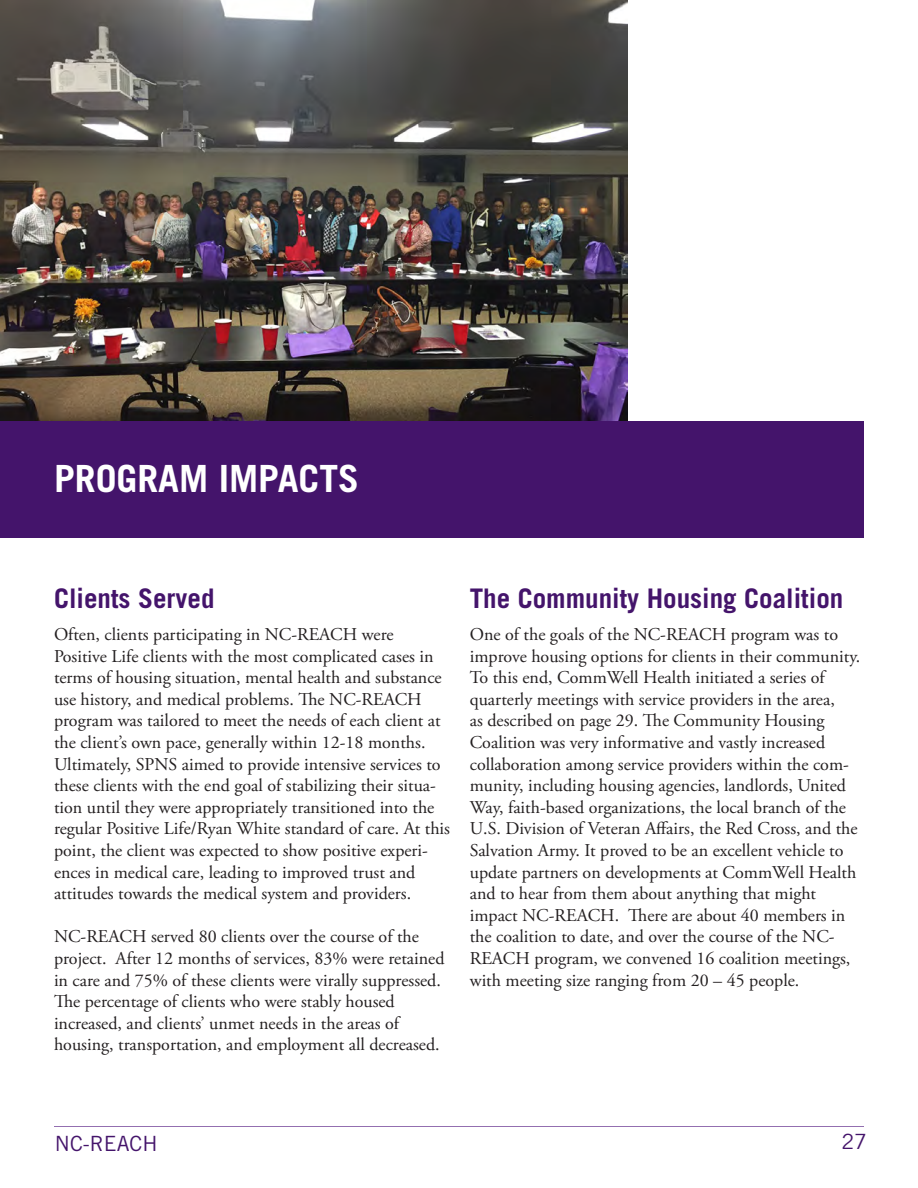
<style>
.page{position:relative;width:918px;height:1188px;background:#fff}
.page>*{position:absolute;margin:0;border:0;box-sizing:border-box;transform-origin:0 0}
.Heading1{font:700 37.5px "Trade Gothic LT Std";color:#fff}
.Heading2{font:700 27px "Trade Gothic LT Std";color:#44146b}
.t1{font:21px "Trade Gothic LT Std";color:#44146b}
.body_text{font:18px/21.6px "Adobe Garamond Pro";color:#231f20}
</style>
<div class="page">
<hr style="left:54px;top:1126px;width:810px;height:1px;background:#936fb0">
<img style="left:0;top:0;width:627px;height:421px">
<div style="left:0;top:421px;width:864px;height:117px;background:#44146b"></div>
<p class="Heading1" style="left:54px;top:456px;width:307px">PROGRAM IMPACTS</p>
<p class="Heading2" style="left:54px;top:581px;width:162px">Clients Served</p>
<p class="body_text" style="left:54px;top:624px;width:398px">Often, clients participating in NC-REACH were Positive Life clients with the most complicated cases in terms of housing situation, mental health and substance use history, and medical problems. The NC-REACH program was tailored to meet the needs of each client at the client’s own pace, generally within 12-18 months.<br>Ultimately, SPNS aimed to provide intensive services to these clients with the end goal of stabilizing their situa&shy;tion until they were appropriately transitioned into the regular Positive Life/Ryan White standard of care. At this point, the client was expected to show positive experi&shy;ences in medical care, leading to improved trust and attitudes towards the medical system and providers.</p>
<p class="body_text" style="left:54px;top:927px;width:392px">NC-REACH served 80 clients over the course of the project. After 12 months of services, 83% were retained in care and 75% of these clients were virally suppressed.<br>The percentage of clients who were stably housed increased, and clients’ unmet needs in the areas of housing, transportation, and employment all decreased.</p>
<p class="Heading2" style="left:470px;top:581px;width:375px">The Community Housing Coalition</p>
<p class="body_text" style="left:470px;top:624px;width:392px">One of the goals of the NC-REACH program was to improve housing options for clients in their community.<br>To this end, CommWell Health initiated a series of quarterly meetings with service providers in the area,<br>as described on page 29. The Community Housing Coalition was very informative and vastly increased collaboration among service providers within the com&shy;munity, including housing agencies, landlords, United Way, faith-based organizations, the local branch of the U.S. Division of Veteran Affairs, the Red Cross, and the Salvation Army. It proved to be an excellent vehicle to update partners on developments at CommWell Health and to hear from them about anything that might impact NC-REACH. There are about 40 members in the coalition to date, and over the course of the NC-REACH program, we convened 16 coalition meetings, with meeting size ranging from 20 – 45 people.</p>
<p class="t1" style="left:55px;top:1130px;width:104px">NC-REACH</p>
<p class="t1" style="left:841px;top:1129px;width:27px">27</p>
</div>
